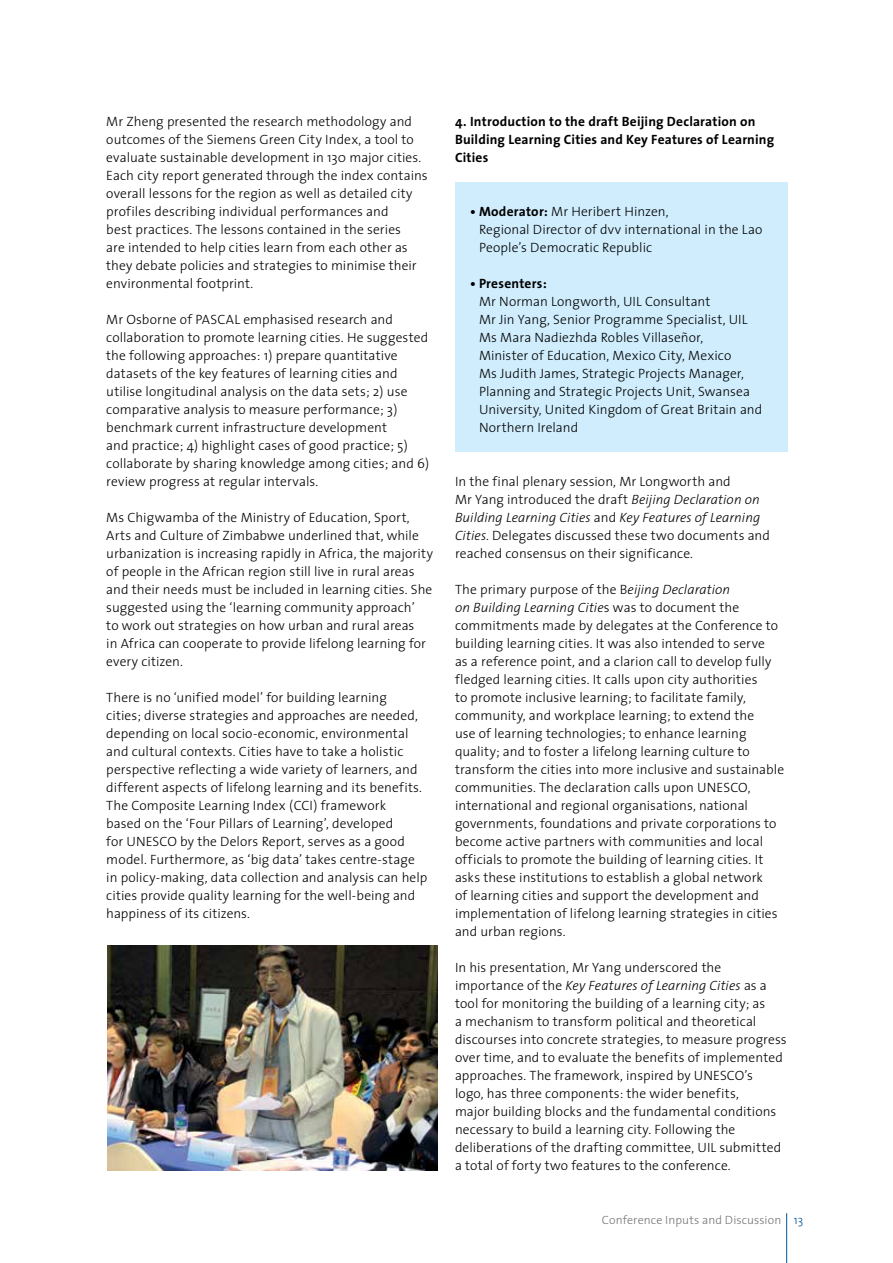
<style>
.page{position:relative;width:893px;height:1263px;background:#fff}
.page>*{position:absolute;margin:0;border:0;box-sizing:border-box;transform-origin:0 0}
.t1{font:300 13.5px/18px "The Sans";letter-spacing:.005em;color:#000}
.t2{font:700 13.5px/18px "The Sans";letter-spacing:.015em;color:#000}
.t3{font:300 12px "The Sans";letter-spacing:.01em;color:#757474}
.s1{font-weight:700}
.s2{font-style:italic}
.s3{color:#005596}
</style>
<div class="page">
<div style="left:455px;top:183px;width:332px;height:269px;background:#cfedfc"></div>
<img style="left:108px;top:945px;width:330px;height:226px">
<hr style="left:786px;top:1213px;width:1px;height:50px;background:#005596">
<p class="t1" style="left:106px;top:112px;width:323px">Mr Zheng presented the research methodology and outcomes of the Siemens Green City Index, a tool to evaluate sustainable development in 130 major cities.<br>Each city report generated through the index contains overall lessons for the region as well as detailed city profiles describing individual performances and<br>best practices. The lessons contained in the series<br>are intended to help cities learn from each other as they debate policies and strategies to minimise their environmental footprint.</p>
<p class="t1" style="left:106px;top:310px;width:324px">Mr Osborne of PASCAL emphasised research and collaboration to promote learning cities. He suggested the following approaches: 1) prepare quantitative datasets of the key features of learning cities and utilise longitudinal analysis on the data sets; 2) use comparative analysis to measure performance; 3) benchmark current infrastructure development<br>and practice; 4) highlight cases of good practice; 5) collaborate by sharing knowledge among cities; and 6) review progress at regular intervals.</p>
<p class="t1" style="left:106px;top:508px;width:328px">Ms Chigwamba of the Ministry of Education, Sport, Arts and Culture of Zimbabwe underlined that, while urbanization is increasing rapidly in Africa, the majority of people in the African region still live in rural areas and their needs must be included in learning cities. She suggested using the ‘learning community approach’<br>to work out strategies on how urban and rural areas<br>in Africa can cooperate to provide lifelong learning for every citizen.</p>
<p class="t1" style="left:106px;top:688px;width:322px">There is no ‘unified model’ for building learning<br>cities; diverse strategies and approaches are needed, depending on local socio-economic, environmental and cultural contexts. Cities have to take a holistic perspective reflecting a wide variety of learners, and different aspects of lifelong learning and its benefits.<br>The Composite Learning Index (CCI) framework<br>based on the ‘Four Pillars of Learning’, developed<br>for UNESCO by the Delors Report, serves as a good model. Furthermore, as ‘big data’ takes centre-stage in policy-making, data collection and analysis can help cities provide quality learning for the well-being and happiness of its citizens.</p>
<p class="t2" style="left:455px;top:112px;width:321px">4. Introduction to the draft Beijing Declaration on<br>Building Learning Cities and Key Features of Learning<br>Cities</p>
<p class="t1" style="left:479px;top:202px;width:285px;text-indent:-9px"><span class="s1">• Moderator:</span> Mr Heribert Hinzen,<br>Regional Director of dvv international in the Lao<br>People’s Democratic Republic</p>
<p class="t1" style="left:479px;top:274px;width:285px;text-indent:-9px"><span class="s1">• Presenters:<br></span>Mr Norman Longworth, UIL Consultant<br>Mr Jin Yang, Senior Programme Specialist, UIL Ms Mara Nadiezhda Robles Villaseñor,<br>Minister of Education, Mexico City, Mexico<br>Ms Judith James, Strategic Projects Manager, Planning and Strategic Projects Unit, Swansea University, United Kingdom of Great Britain and Northern Ireland</p>
<p class="t1" style="left:455px;top:472px;width:317px">In the final plenary session, Mr Longworth and<br>Mr Yang introduced the draft <span class="s2">Beijing Declaration on Building Learning Cities</span> and <span class="s2">Key Features of Learning Cities</span>. Delegates discussed these two documents and reached consensus on their significance.</p>
<p class="t1" style="left:455px;top:580px;width:331px">The primary purpose of the B<span class="s2">eijing Declaration<br>on Building Learning Citie</span>s was to document the commitments made by delegates at the Conference to building learning cities. It was also intended to serve<br>as a reference point, and a clarion call to develop fully fledged learning cities. It calls upon city authorities<br>to promote inclusive learning; to facilitate family, community, and workplace learning; to extend the<br>use of learning technologies; to enhance learning quality; and to foster a lifelong learning culture to transform the cities into more inclusive and sustainable communities. The declaration calls upon UNESCO, international and regional organisations, national governments, foundations and private corporations to become active partners with communities and local officials to promote the building of learning cities. It asks these institutions to establish a global network<br>of learning cities and support the development and implementation of lifelong learning strategies in cities and urban regions.</p>
<p class="t1" style="left:455px;top:958px;width:333px">In his presentation, Mr Yang underscored the importance of the <span class="s2">Key Features of Learning Cities</span> as a tool for monitoring the building of a learning city; as<br>a mechanism to transform political and theoretical discourses into concrete strategies, to measure progress over time, and to evaluate the benefits of implemented approaches. The framework, inspired by UNESCO’s<br>logo, has three components: the wider benefits,<br>major building blocks and the fundamental conditions necessary to build a learning city. Following the deliberations of the drafting committee, UIL submitted a total of forty two features to the conference.</p>
<p class="t3" style="left:602px;top:1210px;width:203px">Conference Inputs and Discussion <span class="s3">13</span></p>
</div>
